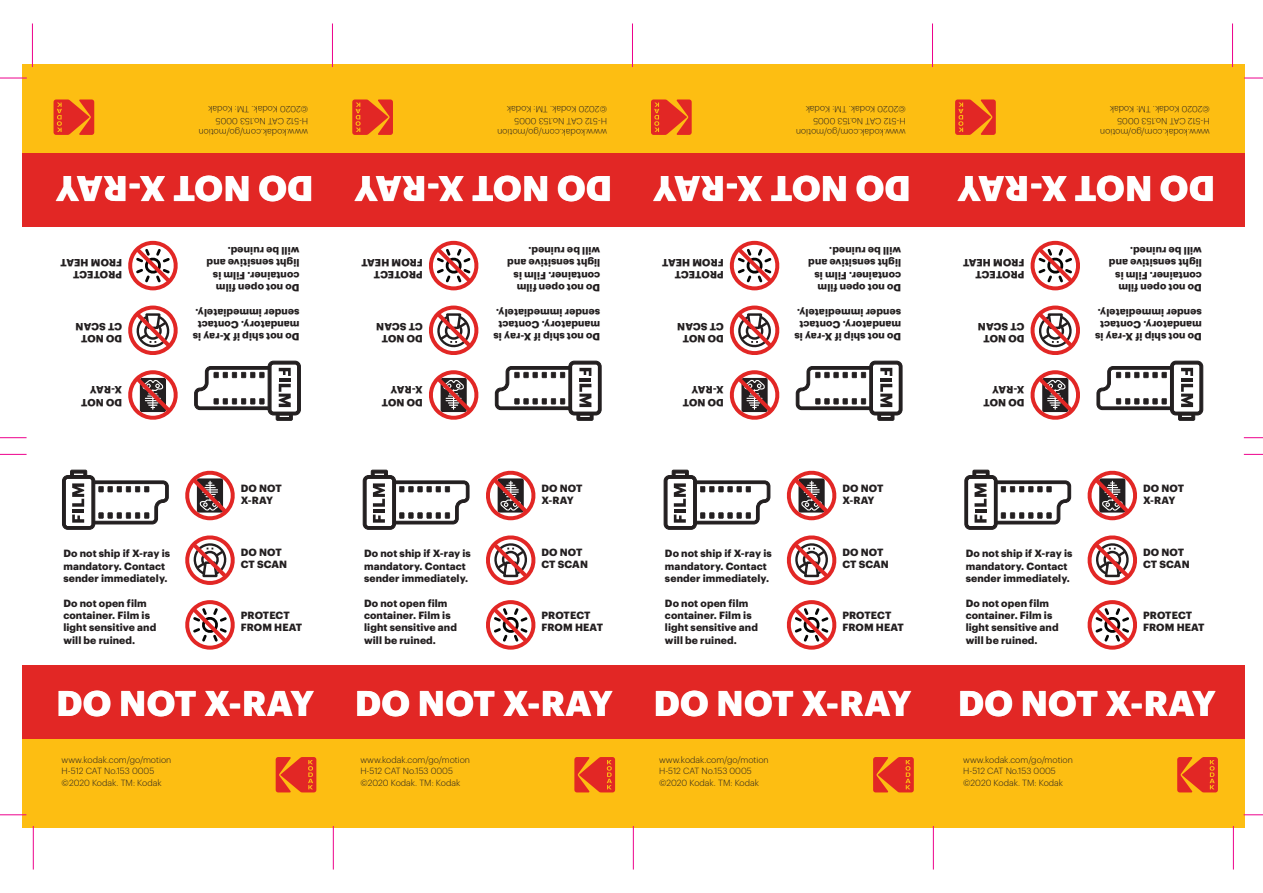
<style>
.page{position:relative;width:1263px;height:893px;background:#fff}
.page>*{position:absolute;margin:0;border:0;box-sizing:border-box;transform-origin:0 0}
.t1{font:700 34.95px "Graphik";letter-spacing:.01em;color:#fff}
.t2{font:700 10.2px/12.3px "Graphik";letter-spacing:.01em;color:#231f20}
.t3{font:300 8.7px/11.2px "Graphik";color:#231f20}
</style>
<div class="page">
<div style="left:22px;top:738px;width:1223px;height:90px;background:#fdbe12"></div>
<div style="left:22px;top:665px;width:1223px;height:73px;background:#e22725"></div>
<svg style="left:873px;top:757px;width:41px;height:35px"></svg>
<svg style="left:574px;top:757px;width:41px;height:35px"></svg>
<svg style="left:276px;top:757px;width:40px;height:35px"></svg>
<div style="left:22px;top:64px;width:1223px;height:90px;background:#fdbe12"></div>
<div style="left:22px;top:153px;width:1223px;height:74px;background:#e22725"></div>
<svg style="left:54px;top:99px;width:40px;height:36px"></svg>
<svg style="left:352px;top:99px;width:41px;height:36px"></svg>
<svg style="left:651px;top:99px;width:41px;height:36px"></svg>
<svg style="left:1177px;top:757px;width:41px;height:35px"></svg>
<svg style="left:955px;top:99px;width:41px;height:36px"></svg>
<svg style="left:1087px;top:470px;width:50px;height:50px"></svg>
<svg style="left:1087px;top:535px;width:50px;height:50px"></svg>
<svg style="left:1087px;top:600px;width:50px;height:50px"></svg>
<svg style="left:964px;top:470px;width:107px;height:60px"></svg>
<svg style="left:786px;top:470px;width:51px;height:50px"></svg>
<svg style="left:786px;top:535px;width:51px;height:50px"></svg>
<svg style="left:786px;top:600px;width:51px;height:50px"></svg>
<svg style="left:664px;top:470px;width:106px;height:60px"></svg>
<svg style="left:486px;top:470px;width:50px;height:50px"></svg>
<svg style="left:486px;top:535px;width:50px;height:50px"></svg>
<svg style="left:486px;top:600px;width:50px;height:50px"></svg>
<svg style="left:363px;top:470px;width:106px;height:60px"></svg>
<svg style="left:185px;top:470px;width:50px;height:50px"></svg>
<svg style="left:185px;top:535px;width:50px;height:50px"></svg>
<svg style="left:185px;top:600px;width:50px;height:50px"></svg>
<svg style="left:62px;top:470px;width:107px;height:60px"></svg>
<svg style="left:128px;top:370px;width:50px;height:50px"></svg>
<svg style="left:128px;top:306px;width:50px;height:49px"></svg>
<svg style="left:128px;top:241px;width:50px;height:49px"></svg>
<svg style="left:194px;top:361px;width:107px;height:60px"></svg>
<svg style="left:429px;top:370px;width:50px;height:50px"></svg>
<svg style="left:429px;top:306px;width:50px;height:49px"></svg>
<svg style="left:429px;top:241px;width:50px;height:49px"></svg>
<svg style="left:495px;top:361px;width:107px;height:60px"></svg>
<svg style="left:729px;top:370px;width:51px;height:50px"></svg>
<svg style="left:729px;top:306px;width:51px;height:49px"></svg>
<svg style="left:729px;top:241px;width:51px;height:49px"></svg>
<svg style="left:796px;top:361px;width:106px;height:60px"></svg>
<svg style="left:1030px;top:370px;width:50px;height:50px"></svg>
<svg style="left:1030px;top:306px;width:50px;height:49px"></svg>
<svg style="left:1030px;top:241px;width:50px;height:49px"></svg>
<svg style="left:1096px;top:361px;width:107px;height:60px"></svg>
<svg style="left:0;top:78px;width:27px;height:1px"></svg>
<svg style="left:0;top:437px;width:27px;height:1px"></svg>
<svg style="left:0;top:454px;width:27px;height:1px"></svg>
<svg style="left:0;top:814px;width:26px;height:1px"></svg>
<svg style="left:1244px;top:78px;width:19px;height:1px"></svg>
<svg style="left:1244px;top:437px;width:19px;height:1px"></svg>
<svg style="left:1244px;top:454px;width:19px;height:1px"></svg>
<svg style="left:1244px;top:814px;width:19px;height:1px"></svg>
<hr style="left:32px;top:23px;width:1px;height:44px;background:#ed028c">
<hr style="left:332px;top:23px;width:1px;height:44px;background:#ed028c">
<hr style="left:632px;top:23px;width:1px;height:44px;background:#ed028c">
<hr style="left:932px;top:23px;width:1px;height:44px;background:#ed028c">
<hr style="left:1232px;top:23px;width:1px;height:44px;background:#ed028c">
<hr style="left:33px;top:826px;width:1px;height:43px;background:#ed028c">
<hr style="left:333px;top:826px;width:1px;height:43px;background:#ed028c">
<hr style="left:633px;top:826px;width:1px;height:43px;background:#ed028c">
<hr style="left:933px;top:826px;width:1px;height:43px;background:#ed028c">
<hr style="left:1233px;top:826px;width:1px;height:43px;background:#ed028c">
<p class="t3" style="left:308px;top:138px;width:111px;rotate:-180deg">www.kodak.com/go/motion<br>H-512 CAT No.153 0005 ©2020 Kodak. TM: Kodak</p>
<h1 class="t1" style="left:313px;top:215px;width:259px;rotate:-180deg">DO NOT X-RAY</h1>
<p class="t3" style="left:607px;top:138px;width:111px;rotate:-180deg">www.kodak.com/go/motion<br>H-512 CAT No.153 0005 ©2020 Kodak. TM: Kodak</p>
<h1 class="t1" style="left:612px;top:215px;width:259px;rotate:-180deg">DO NOT X-RAY</h1>
<p class="t3" style="left:906px;top:138px;width:111px;rotate:-180deg">www.kodak.com/go/motion<br>H-512 CAT No.153 0005 ©2020 Kodak. TM: Kodak</p>
<h1 class="t1" style="left:911px;top:215px;width:259px;rotate:-180deg">DO NOT X-RAY</h1>
<p class="t3" style="left:1210px;top:138px;width:111px;rotate:-180deg">www.kodak.com/go/motion<br>H-512 CAT No.153 0005 ©2020 Kodak. TM: Kodak</p>
<h1 class="t1" style="left:1215px;top:215px;width:259px;rotate:-180deg">DO NOT X-RAY</h1>
<p class="t2" style="left:122px;top:282px;width:63px;rotate:-180deg">PROTECT<br>FROM HEAT</p>
<p class="t2" style="left:300px;top:295px;width:94px;rotate:-180deg">Do not open film container. Film is light sensitive and will be ruined.</p>
<p class="t2" style="left:423px;top:282px;width:63px;rotate:-180deg">PROTECT<br>FROM HEAT</p>
<p class="t2" style="left:600px;top:295px;width:94px;rotate:-180deg">Do not open film container. Film is light sensitive and will be ruined.</p>
<p class="t2" style="left:724px;top:282px;width:63px;rotate:-180deg">PROTECT<br>FROM HEAT</p>
<p class="t2" style="left:901px;top:295px;width:94px;rotate:-180deg">Do not open film container. Film is light sensitive and will be ruined.</p>
<p class="t2" style="left:1024px;top:282px;width:63px;rotate:-180deg">PROTECT<br>FROM HEAT</p>
<p class="t2" style="left:1202px;top:295px;width:94px;rotate:-180deg">Do not open film container. Film is light sensitive and will be ruined.</p>
<p class="t2" style="left:122px;top:346px;width:48px;rotate:-180deg">DO NOT<br>CT SCAN</p>
<p class="t2" style="left:300px;top:344px;width:108px;rotate:-180deg">Do not ship if X-ray is mandatory. Contact sender immediately.</p>
<p class="t2" style="left:423px;top:346px;width:48px;rotate:-180deg">DO NOT<br>CT SCAN</p>
<p class="t2" style="left:600px;top:344px;width:108px;rotate:-180deg">Do not ship if X-ray is mandatory. Contact sender immediately.</p>
<p class="t2" style="left:724px;top:346px;width:48px;rotate:-180deg">DO NOT<br>CT SCAN</p>
<p class="t2" style="left:901px;top:344px;width:108px;rotate:-180deg">Do not ship if X-ray is mandatory. Contact sender immediately.</p>
<p class="t2" style="left:1024px;top:346px;width:48px;rotate:-180deg">DO NOT<br>CT SCAN</p>
<p class="t2" style="left:1202px;top:344px;width:108px;rotate:-180deg">Do not ship if X-ray is mandatory. Contact sender immediately.</p>
<p class="t2" style="left:122px;top:409px;width:43px;rotate:-180deg">DO NOT<br>X-RAY</p>
<p class="t2" style="left:423px;top:409px;width:43px;rotate:-180deg">DO NOT<br>X-RAY</p>
<p class="t2" style="left:724px;top:409px;width:43px;rotate:-180deg">DO NOT<br>X-RAY</p>
<p class="t2" style="left:1024px;top:409px;width:43px;rotate:-180deg">DO NOT<br>X-RAY</p>
<p class="t2" style="left:241px;top:481px;width:43px">DO NOT<br>X-RAY</p>
<p class="t2" style="left:541px;top:481px;width:43px">DO NOT<br>X-RAY</p>
<p class="t2" style="left:842px;top:481px;width:43px">DO NOT<br>X-RAY</p>
<p class="t2" style="left:1143px;top:481px;width:43px">DO NOT<br>X-RAY</p>
<p class="t2" style="left:63px;top:547px;width:108px">Do not ship if X-ray is mandatory. Contact sender immediately.</p>
<p class="t2" style="left:63px;top:596px;width:94px">Do not open film container. Film is light sensitive and will be ruined.</p>
<p class="t2" style="left:241px;top:545px;width:48px">DO NOT<br>CT SCAN</p>
<p class="t2" style="left:241px;top:608px;width:63px">PROTECT<br>FROM HEAT</p>
<p class="t2" style="left:364px;top:547px;width:108px">Do not ship if X-ray is mandatory. Contact sender immediately.</p>
<p class="t2" style="left:364px;top:596px;width:94px">Do not open film container. Film is light sensitive and will be ruined.</p>
<p class="t2" style="left:541px;top:545px;width:48px">DO NOT<br>CT SCAN</p>
<p class="t2" style="left:541px;top:608px;width:63px">PROTECT<br>FROM HEAT</p>
<p class="t2" style="left:665px;top:547px;width:108px">Do not ship if X-ray is mandatory. Contact sender immediately.</p>
<p class="t2" style="left:665px;top:596px;width:94px">Do not open film container. Film is light sensitive and will be ruined.</p>
<p class="t2" style="left:842px;top:545px;width:48px">DO NOT<br>CT SCAN</p>
<p class="t2" style="left:842px;top:608px;width:63px">PROTECT<br>FROM HEAT</p>
<p class="t2" style="left:966px;top:547px;width:108px">Do not ship if X-ray is mandatory. Contact sender immediately.</p>
<p class="t2" style="left:966px;top:596px;width:94px">Do not open film container. Film is light sensitive and will be ruined.</p>
<p class="t2" style="left:1143px;top:545px;width:48px">DO NOT<br>CT SCAN</p>
<p class="t2" style="left:1143px;top:608px;width:63px">PROTECT<br>FROM HEAT</p>
<h1 class="t1" style="left:56px;top:677px;width:259px">DO NOT X-RAY</h1>
<h1 class="t1" style="left:355px;top:677px;width:259px">DO NOT X-RAY</h1>
<h1 class="t1" style="left:654px;top:677px;width:259px">DO NOT X-RAY</h1>
<h1 class="t1" style="left:958px;top:677px;width:259px">DO NOT X-RAY</h1>
<p class="t3" style="left:62px;top:754px;width:111px">www.kodak.com/go/motion<br>H-512 CAT No.153 0005 ©2020 Kodak. TM: Kodak</p>
<p class="t3" style="left:360px;top:754px;width:111px">www.kodak.com/go/motion<br>H-512 CAT No.153 0005 ©2020 Kodak. TM: Kodak</p>
<p class="t3" style="left:659px;top:754px;width:111px">www.kodak.com/go/motion<br>H-512 CAT No.153 0005 ©2020 Kodak. TM: Kodak</p>
<p class="t3" style="left:963px;top:754px;width:111px">www.kodak.com/go/motion<br>H-512 CAT No.153 0005 ©2020 Kodak. TM: Kodak</p>
</div>
